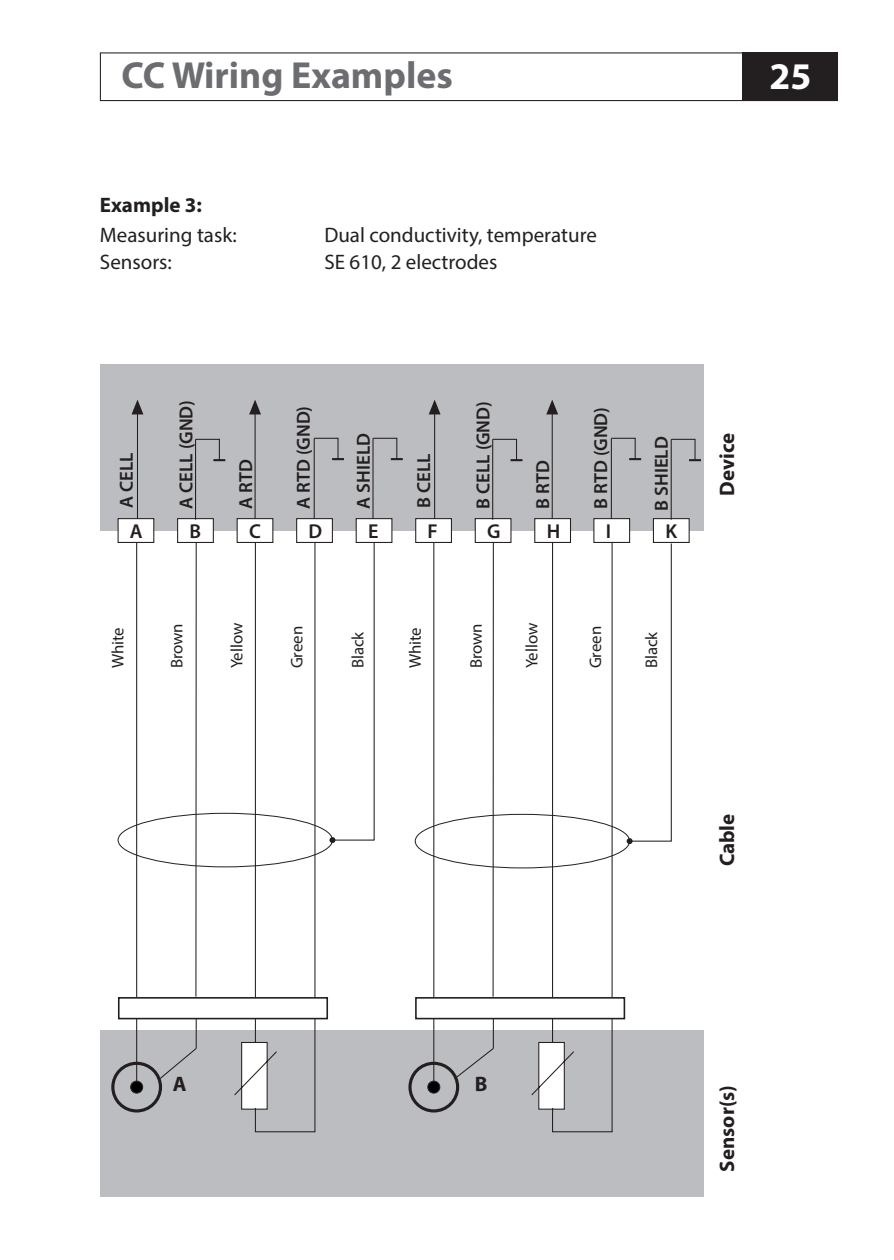
<style>
.page{position:relative;width:894px;height:1260px;background:#fff}
.page>*{position:absolute;margin:0;border:0;box-sizing:border-box;transform-origin:0 0}
.t1{font:700 37.8px "Myriad Pro";color:#6c6d70}
.t2{font:700 37.8px "Myriad Pro";color:#fff}
.t3{font:21px "Myriad Pro";color:#231f20}
.t4{font:700 21px "Myriad Pro";color:#231f20}
.t5{font:600 20.1px "Myriad Pro";color:#231f20}
.t6{font:600 18.9px "Myriad Pro";color:#231f20}
.t7{font:16.8px "Myriad Pro";color:#231f20}
</style>
<div class="page">
<div style="left:100px;top:52px;width:738px;height:49px;border:1px solid #231f20"></div>
<div style="left:743px;top:52px;width:95px;height:49px;background:#231f20"></div>
<div style="left:100px;top:1031px;width:604px;height:166px;background:#bcbdc0"></div>
<hr style="left:136px;top:542px;width:1px;height:456px;background:#231f20">
<svg style="left:233px;top:541px;width:83px;height:592px"></svg>
<div style="left:118px;top:813px;width:215px;height:54px;border:1px solid #231f20;border-radius:50%"></div>
<svg style="left:329px;top:541px;width:46px;height:302px"></svg>
<div style="left:100px;top:364px;width:604px;height:167px;background:#bcbdc0"></div>
<div style="left:177px;top:518px;width:37px;height:25px;background:#fff;border:1px solid #231f20"></div>
<div style="left:237px;top:518px;width:36px;height:25px;background:#fff;border:1px solid #231f20"></div>
<div style="left:296px;top:518px;width:37px;height:25px;background:#fff;border:1px solid #231f20"></div>
<div style="left:356px;top:518px;width:36px;height:25px;background:#fff;border:1px solid #231f20"></div>
<div style="left:415px;top:518px;width:37px;height:25px;background:#fff;border:1px solid #231f20"></div>
<div style="left:475px;top:518px;width:36px;height:25px;background:#fff;border:1px solid #231f20"></div>
<div style="left:534px;top:518px;width:37px;height:25px;background:#fff;border:1px solid #231f20"></div>
<div style="left:593px;top:518px;width:37px;height:25px;background:#fff;border:1px solid #231f20"></div>
<div style="left:653px;top:518px;width:37px;height:25px;background:#fff;border:1px solid #231f20"></div>
<div style="left:118px;top:518px;width:36px;height:25px;background:#fff;border:1px solid #231f20"></div>
<hr style="left:195px;top:542px;width:2px;height:455px;background:#231f20">
<hr style="left:136px;top:1019px;width:1px;height:65px;background:#231f20">
<div style="left:130px;top:1081px;width:13px;height:13px;background:#000;border:1px solid #231f20;border-radius:50%"></div>
<div style="left:111px;top:1062px;width:51px;height:51px;border:3px solid #231f20;border-radius:50%"></div>
<svg style="left:159px;top:1019px;width:38px;height:61px"></svg>
<div style="left:118px;top:997px;width:210px;height:22px;background:#fff;border:2px solid #231f20"></div>
<hr style="left:195px;top:439px;width:1px;height:81px;background:#231f20">
<svg style="left:195px;top:438px;width:30px;height:23px"></svg>
<hr style="left:314px;top:438px;width:1px;height:81px;background:#231f20">
<svg style="left:313px;top:437px;width:31px;height:23px"></svg>
<hr style="left:671px;top:439px;width:1px;height:81px;background:#231f20">
<svg style="left:670px;top:438px;width:31px;height:23px"></svg>
<hr style="left:255px;top:411px;width:1px;height:108px;background:#231f20">
<svg style="left:249px;top:400px;width:12px;height:14px"></svg>
<hr style="left:137px;top:411px;width:1px;height:108px;background:#231f20">
<svg style="left:132px;top:400px;width:11px;height:14px"></svg>
<hr style="left:433px;top:542px;width:1px;height:456px;background:#231f20">
<svg style="left:530px;top:541px;width:83px;height:592px"></svg>
<hr style="left:493px;top:542px;width:1px;height:455px;background:#231f20">
<hr style="left:433px;top:1019px;width:1px;height:65px;background:#231f20">
<div style="left:427px;top:1081px;width:13px;height:13px;background:#000;border:1px solid #231f20;border-radius:50%"></div>
<div style="left:408px;top:1062px;width:51px;height:51px;border:3px solid #231f20;border-radius:50%"></div>
<svg style="left:455px;top:1019px;width:39px;height:60px"></svg>
<div style="left:415px;top:997px;width:210px;height:22px;background:#fff;border:2px solid #231f20"></div>
<hr style="left:492px;top:439px;width:1px;height:81px;background:#231f20">
<svg style="left:492px;top:438px;width:30px;height:23px"></svg>
<hr style="left:611px;top:438px;width:1px;height:81px;background:#231f20">
<svg style="left:610px;top:437px;width:31px;height:23px"></svg>
<hr style="left:552px;top:411px;width:1px;height:108px;background:#231f20">
<svg style="left:546px;top:400px;width:12px;height:14px"></svg>
<hr style="left:434px;top:411px;width:1px;height:108px;background:#231f20">
<svg style="left:429px;top:400px;width:12px;height:14px"></svg>
<hr style="left:372px;top:438px;width:2px;height:81px;background:#231f20">
<svg style="left:372px;top:437px;width:31px;height:23px"></svg>
<div style="left:415px;top:814px;width:215px;height:54px;border:1px solid #231f20;border-radius:50%"></div>
<svg style="left:627px;top:542px;width:45px;height:302px"></svg>
<h1 class="t1" style="left:122px;top:61px;width:333px">CC Wiring Examples</h1>
<p class="t4" style="left:100px;top:196px;width:104px">Example 3:</p>
<p class="t3" style="left:100px;top:227px;width:138px">Measuring task:</p>
<p class="t3" style="left:324px;top:227px;width:274px">Dual conductivity, temperature</p>
<p class="t3" style="left:100px;top:254px;width:74px">Sensors:</p>
<p class="t3" style="left:324px;top:254px;width:174px">SE 610, 2 electrodes</p>
<h1 class="t2" style="left:769px;top:62px;width:43px">25</h1>
<p class="t6" style="left:119px;top:508px;width:57px;rotate:-90deg">A CELL</p>
<p class="t6" style="left:179px;top:509px;width:110px;rotate:-90deg">A CELL (GND)</p>
<p class="t6" style="left:239px;top:509px;width:51px;rotate:-90deg">A RTD</p>
<p class="t6" style="left:296px;top:509px;width:104px;rotate:-90deg">A RTD (GND)</p>
<p class="t6" style="left:356px;top:509px;width:77px;rotate:-90deg">A SHIELD</p>
<p class="t6" style="left:417px;top:508px;width:56px;rotate:-90deg">B CELL</p>
<p class="t6" style="left:476px;top:509px;width:109px;rotate:-90deg">B CELL (GND)</p>
<p class="t6" style="left:536px;top:509px;width:50px;rotate:-90deg">B RTD</p>
<p class="t6" style="left:593px;top:509px;width:103px;rotate:-90deg">B RTD (GND)</p>
<p class="t6" style="left:654px;top:511px;width:76px;rotate:-90deg">B SHIELD</p>
<p class="t5" style="left:130px;top:523px;width:14px">A</p>
<p class="t5" style="left:190px;top:523px;width:13px">B</p>
<p class="t5" style="left:249px;top:523px;width:13px">C</p>
<p class="t5" style="left:309px;top:523px;width:15px">D</p>
<p class="t5" style="left:368px;top:523px;width:12px">E</p>
<p class="t5" style="left:428px;top:523px;width:12px">F</p>
<p class="t5" style="left:487px;top:523px;width:15px">G</p>
<p class="t5" style="left:547px;top:523px;width:15px">H</p>
<p class="t5" style="left:606px;top:523px;width:7px">I</p>
<p class="t5" style="left:665px;top:523px;width:13px">K</p>
<p class="t7" style="left:111px;top:668px;width:43px;rotate:-90deg">White</p>
<p class="t7" style="left:170px;top:668px;width:47px;rotate:-90deg">Brown</p>
<p class="t7" style="left:231px;top:668px;width:47px;rotate:-90deg">Yellow</p>
<p class="t7" style="left:291px;top:668px;width:44px;rotate:-90deg">Green</p>
<p class="t7" style="left:352px;top:668px;width:38px;rotate:-90deg">Black</p>
<p class="t7" style="left:409px;top:668px;width:43px;rotate:-90deg">White</p>
<p class="t7" style="left:470px;top:668px;width:47px;rotate:-90deg">Brown</p>
<p class="t7" style="left:526px;top:668px;width:47px;rotate:-90deg">Yellow</p>
<p class="t7" style="left:589px;top:668px;width:44px;rotate:-90deg">Green</p>
<p class="t7" style="left:645px;top:668px;width:38px;rotate:-90deg">Black</p>
<p class="t4" style="left:719px;top:496px;width:64px;rotate:-90deg">Device</p>
<p class="t4" style="left:719px;top:866px;width:54px;rotate:-90deg">Cable</p>
<p class="t4" style="left:173px;top:1076px;width:15px">A</p>
<p class="t4" style="left:475px;top:1076px;width:14px">B</p>
<p class="t4" style="left:719px;top:1172px;width:88px;rotate:-90deg">Sensor(s)</p>
</div>
